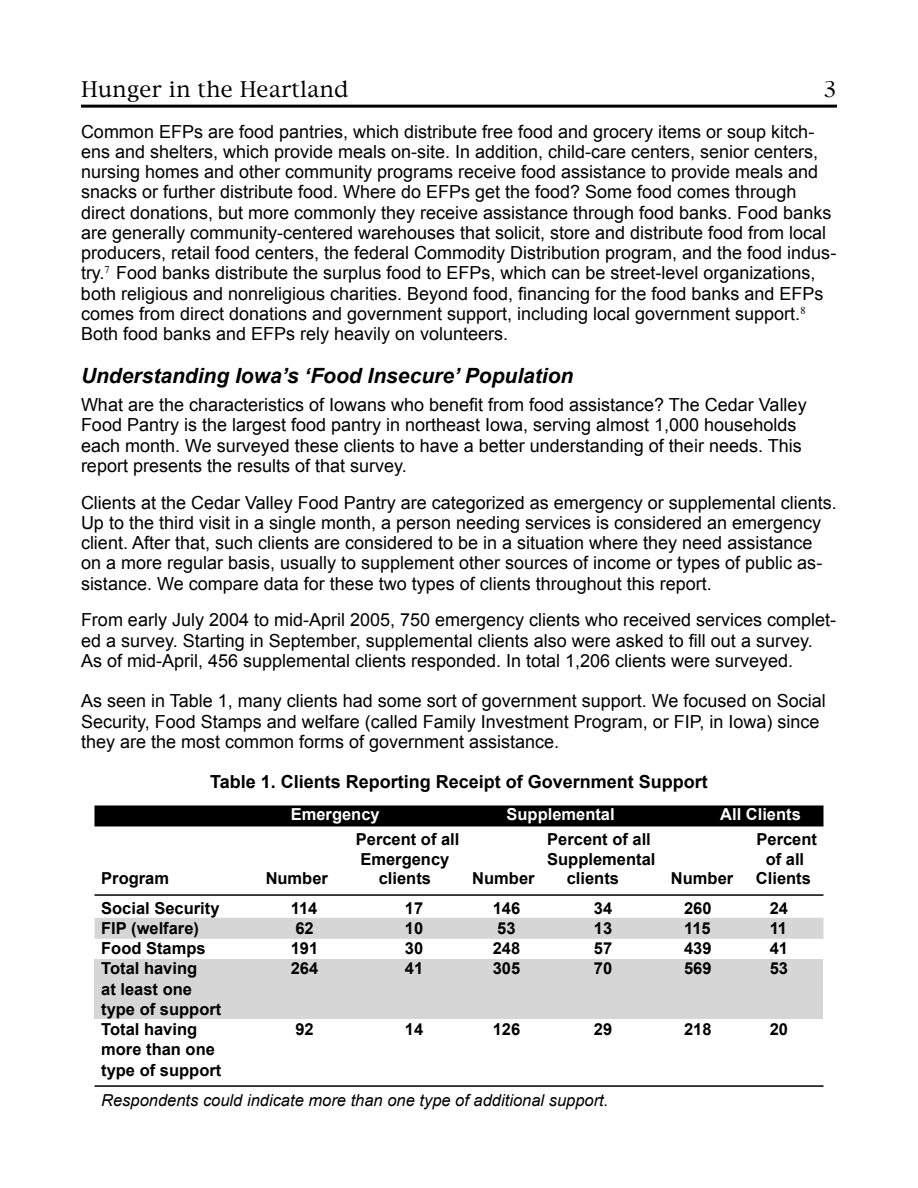
<style>
.page{position:relative;width:918px;height:1188px;background:#fff}
.page>*{position:absolute;margin:0;border:0;box-sizing:border-box;transform-origin:0 0}
.t1{font:italic 700 21px "Arial";color:#000}
.t2{font:21px "New York";color:#000}
.t3{font:18px/20.2px "Arial";color:#000}
.t4{font:700 18px "Arial";color:#000}
.t5{font:700 16.5px/20.2px "Arial";color:#000}
.t6{font:italic 16.5px "Arial";color:#000}
.t7{font:700 16.5px "Arial";color:#fff}
</style>
<div class="page">
<div style="left:94px;top:918px;width:730px;height:21px;background:#d6d6d6"></div>
<div style="left:94px;top:959px;width:730px;height:60px;background:#d6d6d6"></div>
<div style="left:94px;top:805px;width:730px;height:21px;background:#000"></div>
<hr style="left:81px;top:105px;width:756px;height:3px;background:#000">
<hr style="left:94px;top:894px;width:730px;height:2px;background:#000">
<hr style="left:94px;top:1085px;width:730px;height:2px;background:#000">
<p class="t2" style="left:81px;top:76px;width:269px">Hunger in the Heartland</p>
<p class="t2" style="left:823px;top:76px;width:16px">3</p>
<p class="t3" style="left:81px;top:121px;width:757px">Common EFPs are food pantries, which distribute free food and grocery items or soup kitch&shy;ens and shelters, which provide meals on-site. In addition, child-care centers, senior centers, nursing homes and other community programs receive food assistance to provide meals and snacks or further distribute food. Where do EFPs get the food? Some food comes through direct donations, but more commonly they receive assistance through food banks. Food banks are generally community-centered warehouses that solicit, store and distribute food from local producers, retail food centers, the federal Commodity Distribution program, and the food indus&shy;try.<sup>7</sup> Food banks distribute the surplus food to EFPs, which can be street-level organizations, both religious and nonreligious charities. Beyond food, financing for the food banks and EFPs comes from direct donations and government support, including local government support.<sup>8<br></sup>Both food banks and EFPs rely heavily on volunteers.</p>
<p class="t1" style="left:81px;top:364px;width:494px">Understanding Iowa’s ‘Food Insecure’ Population</p>
<p class="t3" style="left:81px;top:395px;width:727px">What are the characteristics of Iowans who benefit from food assistance? The Cedar Valley Food Pantry is the largest food pantry in northeast Iowa, serving almost 1,000 households each month. We surveyed these clients to have a better understanding of their needs. This report presents the results of that survey.</p>
<p class="t3" style="left:81px;top:492px;width:757px">Clients at the Cedar Valley Food Pantry are categorized as emergency or supplemental clients.<br>Up to the third visit in a single month, a person needing services is considered an emergency client. After that, such clients are considered to be in a situation where they need assistance<br>on a more regular basis, usually to supplement other sources of income or types of public as&shy;sistance. We compare data for these two types of clients throughout this report.</p>
<p class="t3" style="left:81px;top:610px;width:757px">From early July 2004 to mid-April 2005, 750 emergency clients who received services complet&shy;ed a survey. Starting in September, supplemental clients also were asked to fill out a survey.<br>As of mid-April, 456 supplemental clients responded. In total 1,206 clients were surveyed.</p>
<p class="t3" style="left:81px;top:691px;width:746px">As seen in Table 1, many clients had some sort of government support. We focused on Social<br>Security, Food Stamps and welfare (called Family Investment Program, or FIP, in Iowa) since they are the most common forms of government assistance.</p>
<p class="t4" style="left:210px;top:772px;width:499px">Table 1. Clients Reporting Receipt of Government Support</p>
<p class="t7" style="left:291px;top:805px;width:90px">Emergency</p>
<p class="t7" style="left:507px;top:805px;width:110px">Supplemental</p>
<p class="t7" style="left:720px;top:805px;width:82px">All Clients</p>
<p class="t5" style="left:356px;top:829px;width:105px">Percent of all</p>
<p class="t5" style="left:547px;top:829px;width:105px">Percent of all</p>
<p class="t5" style="left:756px;top:829px;width:62px">Percent</p>
<p class="t5" style="left:360px;top:849px;width:90px">Emergency</p>
<p class="t5" style="left:547px;top:849px;width:110px">Supplemental</p>
<p class="t5" style="left:766px;top:849px;width:40px">of all</p>
<p class="t5" style="left:101px;top:868px;width:69px">Program</p>
<p class="t5" style="left:266px;top:868px;width:64px">Number</p>
<p class="t5" style="left:379px;top:868px;width:54px">clients</p>
<p class="t5" style="left:472px;top:868px;width:64px">Number</p>
<p class="t5" style="left:567px;top:868px;width:54px">clients</p>
<p class="t5" style="left:671px;top:868px;width:64px">Number</p>
<p class="t5" style="left:756px;top:868px;width:57px">Clients</p>
<p class="t5" style="left:101px;top:898px;width:120px">Social Security</p>
<p class="t5" style="left:291px;top:898px;width:28px">114</p>
<p class="t5" style="left:405px;top:898px;width:20px">17</p>
<p class="t5" style="left:493px;top:898px;width:29px">146</p>
<p class="t5" style="left:594px;top:898px;width:20px">34</p>
<p class="t5" style="left:684px;top:898px;width:29px">260</p>
<p class="t5" style="left:770px;top:898px;width:20px">24</p>
<p class="t5" style="left:101px;top:918px;width:99px">FIP (welfare)</p>
<p class="t5" style="left:295px;top:918px;width:20px">62</p>
<p class="t5" style="left:405px;top:918px;width:20px">10</p>
<p class="t5" style="left:497px;top:918px;width:20px">53</p>
<p class="t5" style="left:594px;top:918px;width:20px">13</p>
<p class="t5" style="left:684px;top:918px;width:28px">115</p>
<p class="t5" style="left:770px;top:918px;width:19px">11</p>
<p class="t5" style="left:101px;top:938px;width:106px">Food Stamps</p>
<p class="t5" style="left:291px;top:938px;width:29px">191</p>
<p class="t5" style="left:405px;top:938px;width:20px">30</p>
<p class="t5" style="left:493px;top:938px;width:29px">248</p>
<p class="t5" style="left:594px;top:938px;width:20px">57</p>
<p class="t5" style="left:684px;top:938px;width:29px">439</p>
<p class="t5" style="left:770px;top:938px;width:20px">41</p>
<p class="t5" style="left:101px;top:958px;width:97px">Total having</p>
<p class="t5" style="left:291px;top:958px;width:29px">264</p>
<p class="t5" style="left:405px;top:958px;width:20px">41</p>
<p class="t5" style="left:493px;top:958px;width:29px">305</p>
<p class="t5" style="left:594px;top:958px;width:20px">70</p>
<p class="t5" style="left:684px;top:958px;width:29px">569</p>
<p class="t5" style="left:770px;top:958px;width:20px">53</p>
<p class="t5" style="left:101px;top:979px;width:122px">at least one type of support<br>Total having</p>
<p class="t5" style="left:295px;top:1019px;width:20px">92</p>
<p class="t5" style="left:405px;top:1019px;width:20px">14</p>
<p class="t5" style="left:493px;top:1019px;width:29px">126</p>
<p class="t5" style="left:594px;top:1019px;width:20px">29</p>
<p class="t5" style="left:684px;top:1019px;width:29px">218</p>
<p class="t5" style="left:770px;top:1019px;width:20px">20</p>
<p class="t5" style="left:101px;top:1039px;width:122px">more than one type of support</p>
<p class="t6" style="left:101px;top:1090px;width:509px">Respondents could indicate more than one type of additional support.</p>
</div>
